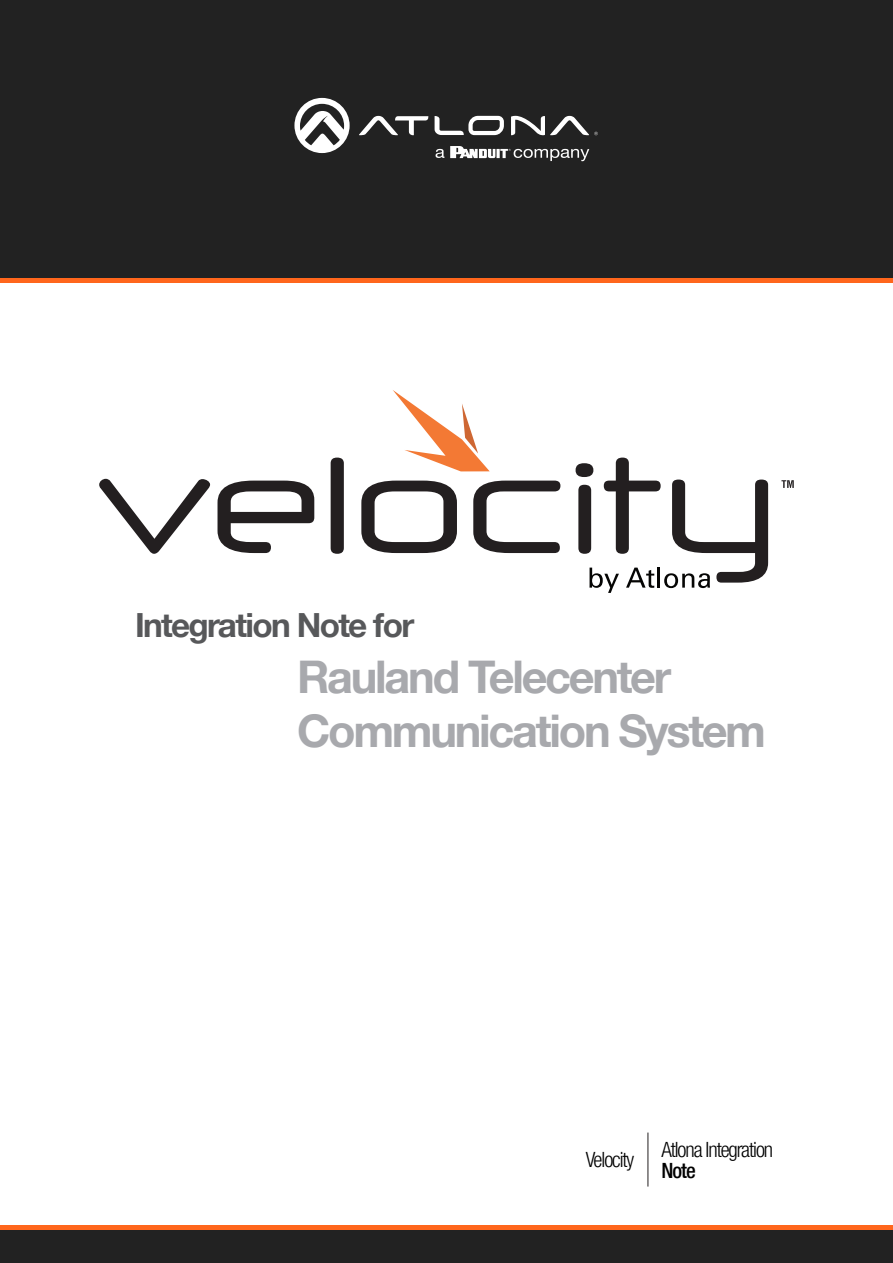
<style>
.page{position:relative;width:893px;height:1263px;background:#fff}
.page>*{position:absolute;margin:0;border:0;box-sizing:border-box;transform-origin:0 0}
.Product_Type_First_P{font:700 45px/54px "Helvetica Neue LTW1 G";letter-spacing:-.05em;color:#a8a9ad}
.Product_Type_First_P-2{font:700 33.3px "Helvetica Neue LTW1 G";letter-spacing:-.05em;color:#57585a}
.t1{font:300 condensed 21px "Helvetica Neue LTW1 G";letter-spacing:-.05em;color:#000}
.t2{font:500 condensed 21px "Helvetica Neue LTW1 G";color:#000}
</style>
<div class="page">
<hr style="left:648px;top:1132px;width:1px;height:54px;background:#231f20">
<div style="left:0;top:0;width:893px;height:279px;background:#222"></div>
<div style="left:0;top:1227px;width:893px;height:36px;background:#222"></div>
<svg style="left:435px;top:116px;width:69px;height:19px"></svg>
<svg style="left:359px;top:116px;width:70px;height:19px"></svg>
<svg style="left:511px;top:116px;width:87px;height:19px"></svg>
<svg style="left:294px;top:98px;width:56px;height:55px"></svg>
<svg style="left:436px;top:149px;width:8px;height:9px"></svg>
<svg style="left:450px;top:146px;width:139px;height:15px"></svg>
<hr style="left:0;top:278px;width:893px;height:4px;background:#ff661c">
<hr style="left:0;top:1225px;width:893px;height:4px;background:#ff661c">
<svg style="left:99px;top:479px;width:111px;height:75px"></svg>
<svg style="left:218px;top:481px;width:96px;height:72px"></svg>
<div style="left:331px;top:458px;width:13px;height:96px;background:#231f20;border-radius:6px"></div>
<svg style="left:361px;top:481px;width:96px;height:72px"></svg>
<svg style="left:473px;top:481px;width:87px;height:72px"></svg>
<svg style="left:393px;top:390px;width:97px;height:81px"></svg>
<svg style="left:781px;top:480px;width:13px;height:8px"></svg>
<svg style="left:576px;top:458px;width:192px;height:135px"></svg>
<p class="Product_Type_First_P-2" style="left:135px;top:604px;width:281px">Integration Note for</p>
<p class="Product_Type_First_P" style="left:297px;top:650px;width:470px">Rauland Telecenter<br>Communication System</p>
<p class="t1" style="left:586px;top:1147px;width:50px">Velocity</p>
<p class="t1" style="left:662px;top:1137px;width:113px">Atlona Integration</p>
<p class="t2" style="left:662px;top:1158px;width:36px">Note</p>
</div>
